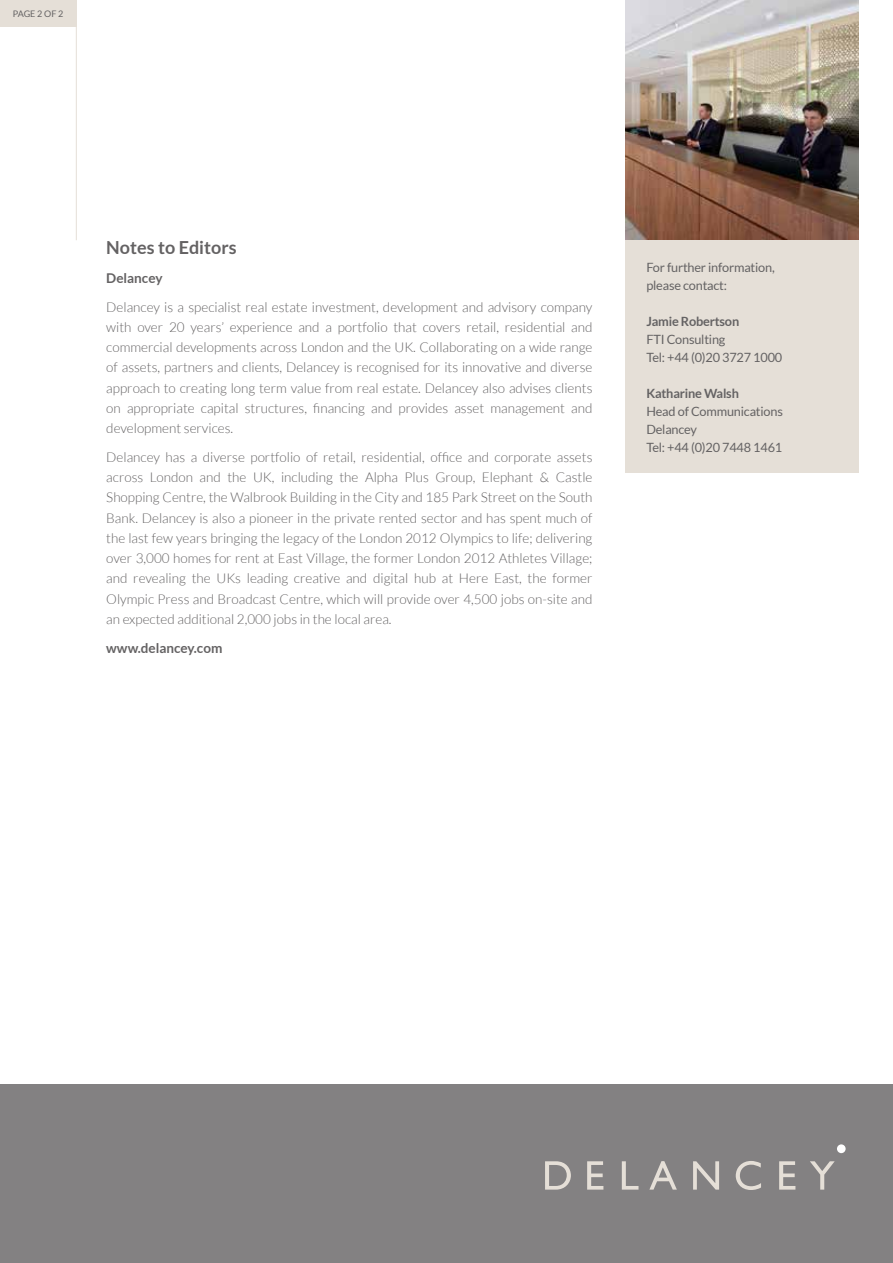
<style>
.page{position:relative;width:893px;height:1263px;background:#fff}
.page>*{position:absolute;margin:0;border:0;box-sizing:border-box;transform-origin:0 0}
.t1{font:700 18px "Lato";color:#646263}
.t2{font:300 13.5px/20.2px "Lato";color:#646263;text-align:justify}
.t3{font:700 13.5px "Lato";color:#646263}
.t4{font:12.75px/18px "Lato";letter-spacing:-.015em;color:#646263}
.t5{font:700 12.75px "Lato";letter-spacing:-.015em;color:#646263}
.t6{font:9px "Lato";letter-spacing:-.01em;color:#646263}
</style>
<div class="page">
<img style="left:625px;top:0;width:234px;height:239px">
<div style="left:0;top:1084px;width:893px;height:179px;background:#838182"></div>
<div style="left:837px;top:1144px;width:9px;height:9px;background:#fff;border-radius:50%"></div>
<svg style="left:545px;top:1161px;width:26px;height:28px"></svg>
<svg style="left:587px;top:1161px;width:16px;height:28px"></svg>
<svg style="left:622px;top:1161px;width:16px;height:28px"></svg>
<svg style="left:649px;top:1161px;width:28px;height:28px"></svg>
<svg style="left:693px;top:1161px;width:26px;height:28px"></svg>
<svg style="left:736px;top:1161px;width:25px;height:29px"></svg>
<svg style="left:779px;top:1161px;width:16px;height:28px"></svg>
<svg style="left:810px;top:1161px;width:25px;height:28px"></svg>
<div style="left:0;top:0;width:76px;height:27px;background:#e5dfd7"></div>
<hr style="left:76px;top:0;width:1px;height:240px;background:#e5dfd7">
<div style="left:625px;top:240px;width:234px;height:233px;background:#e5dfd7"></div>
<p class="t6" style="left:13px;top:9px;width:52px">PAGE 2 OF 2</p>
<h1 class="t1" style="left:106px;top:237px;width:132px">Notes to Editors</h1>
<p class="t3" style="left:106px;top:270px;width:58px">Delancey</p>
<p class="t2" style="left:106px;top:297px;width:488px">Delancey is a specialist real estate investment, development and advisory company with over 20 years’ experience and a portfolio that covers retail, residential and commercial developments across London and the UK. Collaborating on a wide range of assets, partners and clients, Delancey is recognised for its innovative and diverse approach to creating long term value from real estate. Delancey also advises clients on appropriate capital structures, financing and provides asset management and development services.</p>
<p class="t2" style="left:106px;top:447px;width:488px">Delancey has a diverse portfolio of retail, residential, office and corporate assets across London and the UK, including the Alpha Plus Group, Elephant &amp; Castle Shopping Centre, the Walbrook Building in the City and 185 Park Street on the South Bank. Delancey is also a pioneer in the private rented sector and has spent much of the last few years bringing the legacy of the London 2012 Olympics to life; delivering over 3,000 homes for rent at East Village, the former London 2012 Athletes Village; and revealing the UKs leading creative and digital hub at Here East, the former Olympic Press and Broadcast Centre, which will provide over 4,500 jobs on-site and an expected additional 2,000 jobs in the local area.</p>
<p class="t3" style="left:106px;top:640px;width:118px">www.delancey.com</p>
<p class="t4" style="left:646px;top:258px;width:130px">For further information, please contact:</p>
<p class="t5" style="left:646px;top:314px;width:94px">Jamie Robertson</p>
<p class="t4" style="left:646px;top:330px;width:137px">FTI Consulting<br>Tel: +44 (0)20 3727 1000</p>
<p class="t5" style="left:646px;top:386px;width:94px">Katharine Walsh</p>
<p class="t4" style="left:646px;top:402px;width:138px">Head of Communications<br>Delancey<br>Tel: +44 (0)20 7448 1461</p>
</div>
